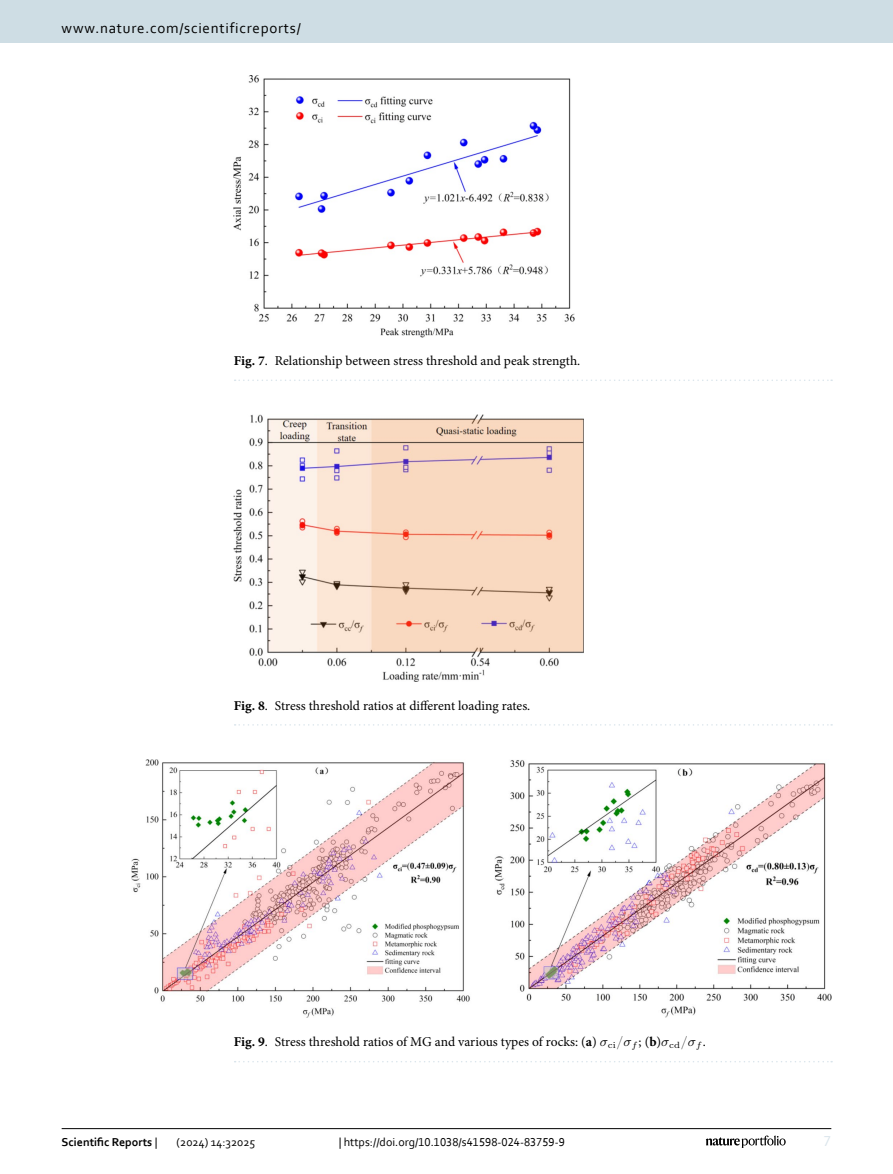
<style>
.page{position:relative;width:893px;height:1174px;background:#fff}
.page>*{position:absolute;margin:0;border:0;box-sizing:border-box;transform-origin:0 0}
.t1{font:15px "Corbel";letter-spacing:.05em;color:#000}
.t2{font:15px "Corbel";color:#d9e4eb}
.Figure_Caption{font:13.5px "Minion Pro";color:#000}
.t3{font:12px "Corbel";color:#000}
.t4{font:700 12px "Corbel";color:#000}
.s1{font-weight:700}
.s2{font-family:"LM Math Italic 9"}
.s3{font-family:"SFRM0900"}
.s4{font-weight:400}
</style>
<div class="page">
<img style="left:131px;top:759px;width:700px;height:258px">
<svg style="left:235px;top:1061px;width:597px;height:1px"></svg>
<img style="left:234px;top:414px;width:349px;height:268px">
<svg style="left:235px;top:724px;width:597px;height:1px"></svg>
<img style="left:234px;top:76px;width:341px;height:261px">
<svg style="left:235px;top:379px;width:597px;height:2px"></svg>
<hr style="left:62px;top:1128px;width:769px;height:1px;background:#000">
<svg style="left:706px;top:1135px;width:80px;height:12px"></svg>
<div style="left:0;top:0;width:893px;height:43px;background:#cedde4"></div>
<p class="t1" style="left:62px;top:18px;width:241px">www.nature.com/scientificreports/</p>
<p class="Figure_Caption" style="left:234px;top:352px;width:348px"><span class="s1">Fig. 7</span>. Relationship between stress threshold and peak strength.</p>
<p class="Figure_Caption" style="left:234px;top:696px;width:298px"><span class="s1">Fig. 8</span>. Stress threshold ratios at different loading rates.</p>
<p class="Figure_Caption" style="left:234px;top:1033px;width:474px"><span class="s1">Fig. 9</span>. Stress threshold ratios of MG and various types of rocks: (<span class="s1">a</span>) <span class="s2">σ</span><sub>ci</sub><span class="s3">/</span><span class="s2">σ</span><sub>f</sub> ; (<span class="s1">b</span>)<span class="s2">σ</span><sub>cd</sub><span class="s3">/</span><span class="s2">σ</span><sub>f</sub> .</p>
<p class="t4" style="left:62px;top:1134px;width:97px">Scientific Reports <span class="s4">|</span></p>
<p class="t3" style="left:177px;top:1134px;width:80px">(2024) 14:32025</p>
<p class="t3" style="left:339px;top:1134px;width:228px">| https://doi.org/10.1038/s41598-024-83759-9</p>
<p class="t2" style="left:824px;top:1132px;width:9px">7</p>
</div>
